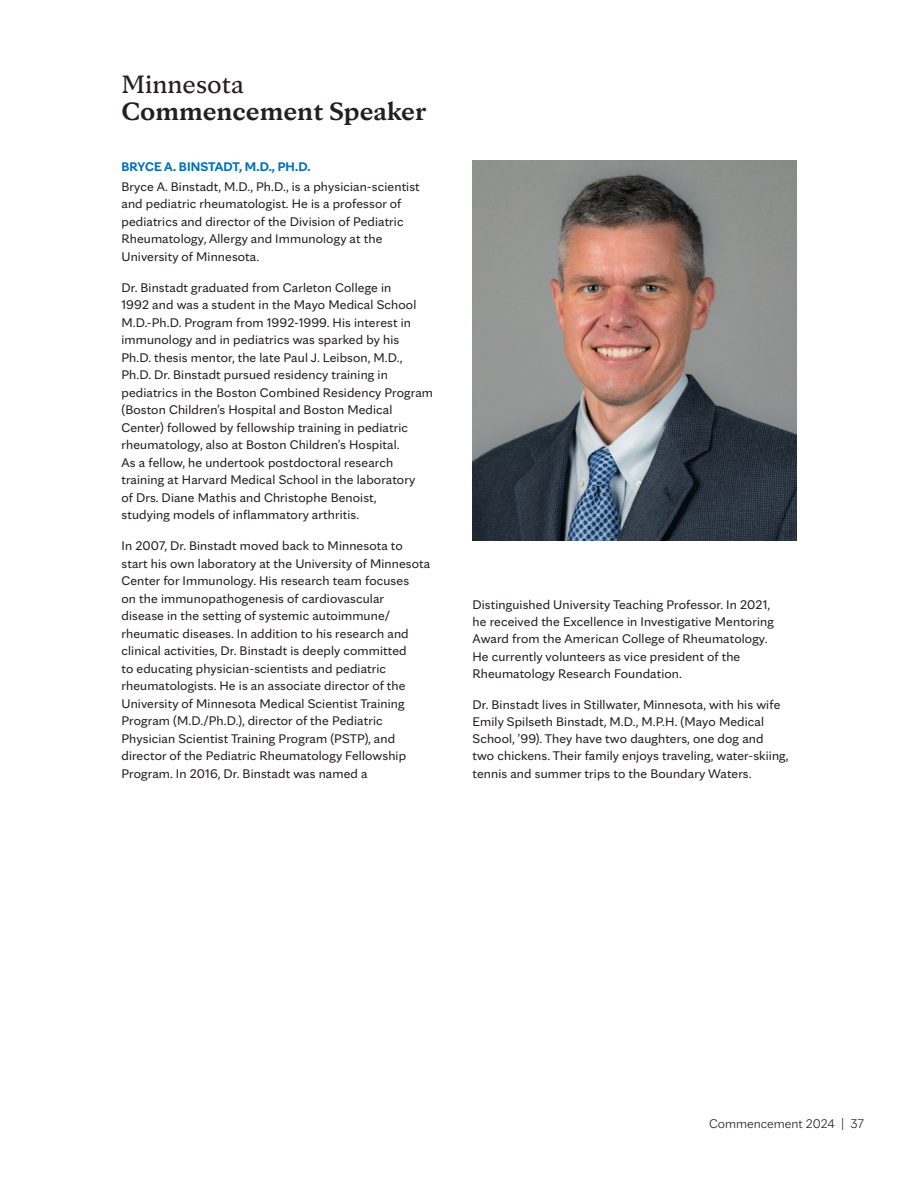
<style>
.page{position:relative;width:918px;height:1188px;background:#fff}
.page>*{position:absolute;margin:0;border:0;box-sizing:border-box;transform-origin:0 0}
.MC_-_INTRO{font:700 27px/27px "Mayo Clinic Serif";color:#231f20}
.MC_-_SUBHEAD_1{font:13.5px/17.5px "Mayo Clinic Sans";letter-spacing:.01em;color:#231f20}
.MC_-_SUBHEAD_1-2{font:700 13.5px "Mayo Clinic Sans";letter-spacing:.01em;color:#006fba}
.t1{font:300 13.5px "Mayo Clinic Sans";color:#231f20}
.s1{font-weight:400}
</style>
<div class="page">
<img style="left:472px;top:161px;width:324px;height:379px">
<p class="MC_-_INTRO" style="left:122px;top:68px;width:306px"><span class="s1">Minnesota<br></span>Commencement Speaker</p>
<p class="MC_-_SUBHEAD_1-2" style="left:122px;top:156px;width:191px">BRYCE A. BINSTADT, M.D., PH.D.</p>
<p class="MC_-_SUBHEAD_1" style="left:122px;top:176px;width:300px">Bryce A. Binstadt, M.D., Ph.D., is a physician-scientist and pediatric rheumatologist. He is a professor of pediatrics and director of the Division of Pediatric Rheumatology, Allergy and Immunology at the University of Minnesota.</p>
<p class="MC_-_SUBHEAD_1" style="left:122px;top:277px;width:313px">Dr. Binstadt graduated from Carleton College in<br>1992 and was a student in the Mayo Medical School M.D.-Ph.D. Program from 1992-1999. His interest in immunology and in pediatrics was sparked by his<br>Ph.D. thesis mentor, the late Paul J. Leibson, M.D., Ph.D. Dr. Binstadt pursued residency training in pediatrics in the Boston Combined Residency Program (Boston Children’s Hospital and Boston Medical Center) followed by fellowship training in pediatric rheumatology, also at Boston Children’s Hospital.<br>As a fellow, he undertook postdoctoral research training at Harvard Medical School in the laboratory<br>of Drs. Diane Mathis and Christophe Benoist,<br>studying models of inflammatory arthritis.</p>
<p class="MC_-_SUBHEAD_1" style="left:122px;top:536px;width:310px">In 2007, Dr. Binstadt moved back to Minnesota to start his own laboratory at the University of Minnesota Center for Immunology. His research team focuses<br>on the immunopathogenesis of cardiovascular<br>disease in the setting of systemic autoimmune/ rheumatic diseases. In addition to his research and clinical activities, Dr. Binstadt is deeply committed<br>to educating physician-scientists and pediatric rheumatologists. He is an associate director of the University of Minnesota Medical Scientist Training Program (M.D./Ph.D.), director of the Pediatric Physician Scientist Training Program (PSTP), and director of the Pediatric Rheumatology Fellowship Program. In 2016, Dr. Binstadt was named a</p>
<p class="MC_-_SUBHEAD_1" style="left:472px;top:595px;width:303px">Distinguished University Teaching Professor. In 2021, he received the Excellence in Investigative Mentoring Award from the American College of Rheumatology.<br>He currently volunteers as vice president of the Rheumatology Research Foundation.</p>
<p class="MC_-_SUBHEAD_1" style="left:472px;top:694px;width:318px">Dr. Binstadt lives in Stillwater, Minnesota, with his wife Emily Spilseth Binstadt, M.D., M.P.H. (Mayo Medical School, ’99). They have two daughters, one dog and<br>two chickens. Their family enjoys traveling, water-skiing, tennis and summer trips to the Boundary Waters.</p>
<p class="t1" style="left:709px;top:1114px;width:156px">Commencement 2024 | 37</p>
</div>
